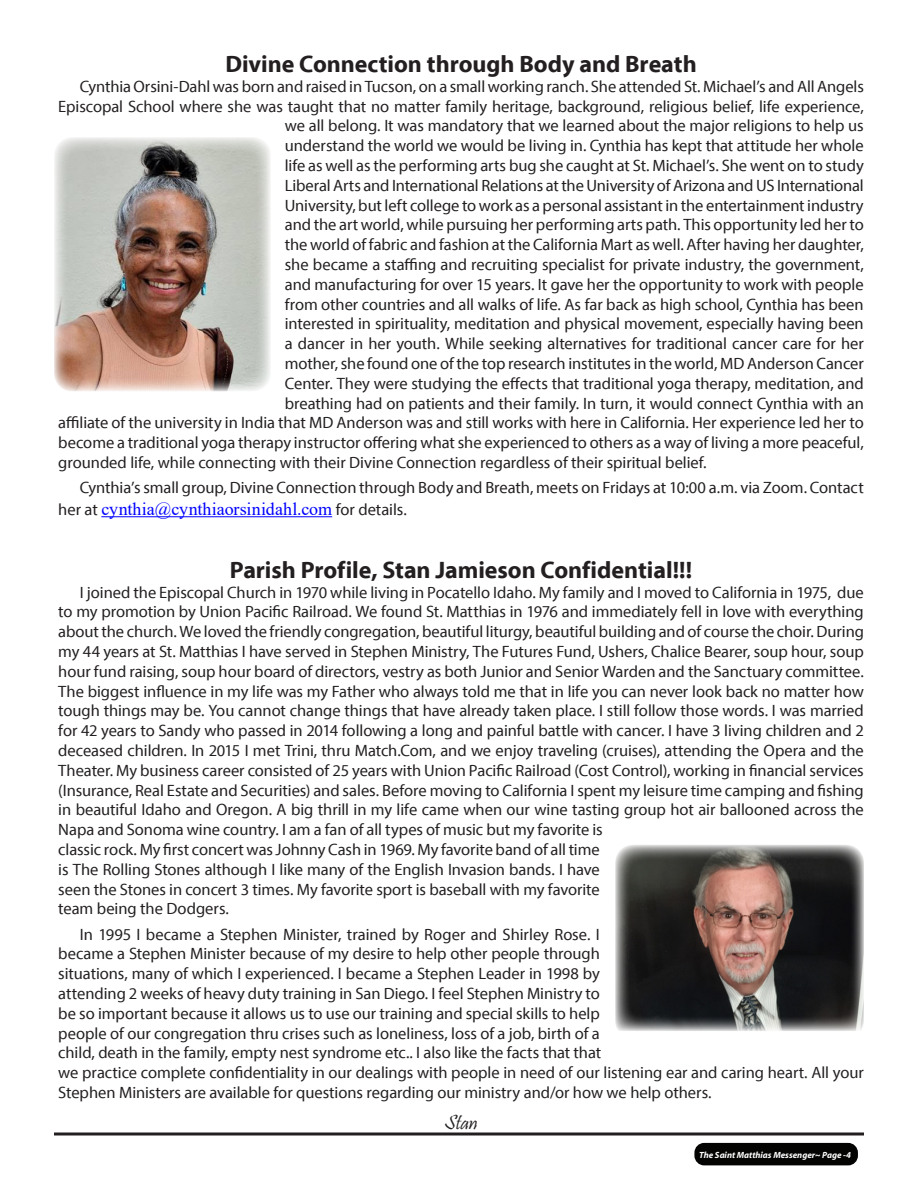
<style>
.page{position:relative;width:918px;height:1188px;background:#fff}
.page>*{position:absolute;margin:0;border:0;box-sizing:border-box;transform-origin:0 0}
.Matthias_Headline{font:700 24px "Myriad Pro";color:#231f20}
.Matthias_Signature{font:21px "Pristina";color:#231f20}
.Matthias_Paragraph{font:18px "Times New Roman";letter-spacing:.005em;color:#00f}
.Matthias_Paragraph-2{font:16.5px/19.8px "Myriad Pro";letter-spacing:-.005em;color:#231f20}
.t1{font:italic 700 9px "Myriad";color:#fff}
.s1{font-family:"Myriad Pro";font-size:16.5px;color:#231f20}
</style>
<div class="page">
<svg style="left:54px;top:1132px;width:810px;height:4px;background:#595657"></svg>
<div style="left:695px;top:1144px;width:162px;height:21px;background:#040503;border-radius:9px"></div>
<div style="left:694px;top:1143px;width:164px;height:22px;border:2px solid #040503;border-radius:9px"></div>
<hr style="left:101px;top:516px;width:231px;height:1px;background:#00f">
<img style="left:615px;top:845px;width:249px;height:186px">
<img style="left:54px;top:137px;width:216px;height:254px">
<p class="Matthias_Headline" style="left:225px;top:48px;width:473px">Divine Connection through Body and Breath</p>
<p class="Matthias_Paragraph-2" style="left:80px;top:76px;width:785px">Cynthia Orsini-Dahl was born and raised in Tucson, on a small working ranch. She attended St. Michael’s and All Angels</p>
<p class="Matthias_Paragraph-2" style="left:58px;top:96px;width:807px">Episcopal School where she was taught that no matter family heritage, background, religious belief, life experience,</p>
<p class="Matthias_Paragraph-2" style="left:285px;top:116px;width:580px">we all belong. It was mandatory that we learned about the major religions to help us</p>
<p class="Matthias_Paragraph-2" style="left:285px;top:136px;width:580px">understand the world we would be living in. Cynthia has kept that attitude her whole</p>
<p class="Matthias_Paragraph-2" style="left:285px;top:155px;width:580px">life as well as the performing arts bug she caught at St. Michael’s. She went on to study</p>
<p class="Matthias_Paragraph-2" style="left:285px;top:175px;width:581px">Liberal Arts and International Relations at the University of Arizona and US International</p>
<p class="Matthias_Paragraph-2" style="left:285px;top:195px;width:580px">University, but left college to work as a personal assistant in the entertainment industry</p>
<p class="Matthias_Paragraph-2" style="left:285px;top:215px;width:581px">and the art world, while pursuing her performing arts path. This opportunity led her to</p>
<p class="Matthias_Paragraph-2" style="left:285px;top:235px;width:581px">the world of fabric and fashion at the California Mart as well. After having her daughter,</p>
<p class="Matthias_Paragraph-2" style="left:285px;top:254px;width:581px">she became a staffing and recruiting specialist for private industry, the government,</p>
<p class="Matthias_Paragraph-2" style="left:285px;top:274px;width:581px">and manufacturing for over 15 years. It gave her the opportunity to work with people</p>
<p class="Matthias_Paragraph-2" style="left:285px;top:294px;width:580px">from other countries and all walks of life. As far back as high school, Cynthia has been</p>
<p class="Matthias_Paragraph-2" style="left:285px;top:314px;width:580px">interested in spirituality, meditation and physical movement, especially having been</p>
<p class="Matthias_Paragraph-2" style="left:285px;top:334px;width:581px">a dancer in her youth. While seeking alternatives for traditional cancer care for her</p>
<p class="Matthias_Paragraph-2" style="left:285px;top:353px;width:580px">mother, she found one of the top research institutes in the world, MD Anderson Cancer</p>
<p class="Matthias_Paragraph-2" style="left:285px;top:373px;width:581px">Center. They were studying the effects that traditional yoga therapy, meditation, and</p>
<p class="Matthias_Paragraph-2" style="left:285px;top:393px;width:581px">breathing had on patients and their family. In turn, it would connect Cynthia with an</p>
<p class="Matthias_Paragraph-2" style="left:58px;top:413px;width:807px">affiliate of the university in India that MD Anderson was and still works with here in California. Her experience led her to</p>
<p class="Matthias_Paragraph-2" style="left:58px;top:433px;width:807px">become a traditional yoga therapy instructor offering what she experienced to others as a way of living a more peaceful,</p>
<p class="Matthias_Paragraph-2" style="left:58px;top:452px;width:650px">grounded life, while connecting with their Divine Connection regardless of their spiritual belief.</p>
<p class="Matthias_Paragraph-2" style="left:80px;top:478px;width:785px">Cynthia’s small group, Divine Connection through Body and Breath, meets on Fridays at 10:00 a.m. via Zoom. Contact</p>
<p class="Matthias_Paragraph" style="left:58px;top:496px;width:350px"><span class="s1">her at</span> cynthia@cynthiaorsinidahl.com <span class="s1">for details.</span></p>
<p class="Matthias_Headline" style="left:230px;top:554px;width:464px">Parish Profile, Stan Jamieson Confidential!!!</p>
<p class="Matthias_Paragraph-2" style="left:58px;top:582px;width:807px;text-indent:22px">I joined the Episcopal Church in 1970 while living in Pocatello Idaho. My family and I moved to California in 1975, due to my promotion by Union Pacific Railroad. We found St. Matthias in 1976 and immediately fell in love with everything about the church. We loved the friendly congregation, beautiful liturgy, beautiful building and of course the choir. During my 44 years at St. Matthias I have served in Stephen Ministry, The Futures Fund, Ushers, Chalice Bearer, soup hour, soup hour fund raising, soup hour board of directors, vestry as both Junior and Senior Warden and the Sanctuary committee.<br>The biggest influence in my life was my Father who always told me that in life you can never look back no matter how tough things may be. You cannot change things that have already taken place. I still follow those words. I was married for 42 years to Sandy who passed in 2014 following a long and painful battle with cancer. I have 3 living children and 2 deceased children. In 2015 I met Trini, thru Match.Com, and we enjoy traveling (cruises), attending the Opera and the Theater. My business career consisted of 25 years with Union Pacific Railroad (Cost Control), working in financial services (Insurance, Real Estate and Securities) and sales. Before moving to California I spent my leisure time camping and fishing in beautiful Idaho and Oregon. A big thrill in my life came when our wine tasting group hot air ballooned across the Napa and Sonoma wine country. I am a fan of all types of music but my favorite is<br>classic rock. My first concert was Johnny Cash in 1969. My favorite band of all time<br>is The Rolling Stones although I like many of the English Invasion bands. I have<br>seen the Stones in concert 3 times. My favorite sport is baseball with my favorite<br>team being the Dodgers.</p>
<p class="Matthias_Paragraph-2" style="left:58px;top:924px;width:807px;text-indent:22px">In 1995 I became a Stephen Minister, trained by Roger and Shirley Rose. I<br>became a Stephen Minister because of my desire to help other people through<br>situations, many of which I experienced. I became a Stephen Leader in 1998 by<br>attending 2 weeks of heavy duty training in San Diego. I feel Stephen Ministry to<br>be so important because it allows us to use our training and special skills to help<br>people of our congregation thru crises such as loneliness, loss of a job, birth of a<br>child, death in the family, empty nest syndrome etc.. I also like the facts that that<br>we practice complete confidentiality in our dealings with people in need of our listening ear and caring heart. All your Stephen Ministers are available for questions regarding our ministry and/or how we help others.</p>
<p class="Matthias_Signature" style="left:444px;top:1110px;width:35px">Stan</p>
<p class="t1" style="left:699px;top:1150px;width:154px">The Saint Matthias Messenger~ Page -4</p>
</div>
